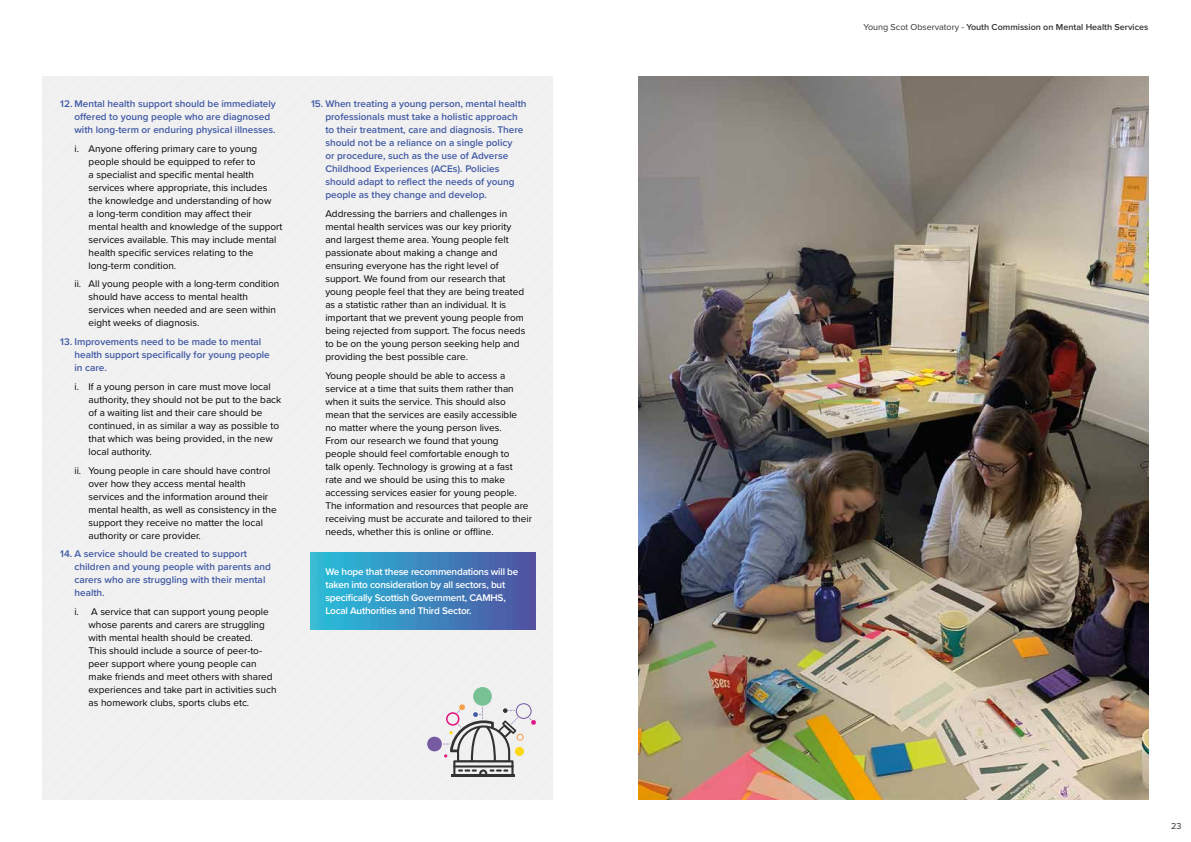
<style>
.page{position:relative;width:1191px;height:842px;background:#fff}
.page>*{position:absolute;margin:0;border:0;box-sizing:border-box;transform-origin:0 0}
.t1{font:10px/13px "Proxima Nova";color:#000}
.t2{font:600 10px/13px "Proxima Nova";color:#4059a4}
.t3{font:600 10px/13px "Proxima Nova";letter-spacing:-.02em;color:#fff}
.t4{font:600 9px "Proxima Nova";color:#333232}
.t5{font:9px "Proxima Nova";color:#333}
.s1{font-weight:400}
</style>
<div class="page">
<div style="left:43px;top:77px;width:510px;height:722px;background:#f2f1f1"></div>
<img style="left:310px;top:553px;width:226px;height:76px">
<svg style="left:426px;top:686px;width:110px;height:90px"></svg>
<img style="left:638px;top:77px;width:510px;height:722px">
<p class="t2" style="left:74px;top:97px;width:203px;text-indent:-14px">12. Mental health support should be immediately offered to young people who are diagnosed with long-term or enduring physical illnesses.</p>
<p class="t1" style="left:89px;top:142px;width:195px;text-indent:-14px">i. Anyone offering primary care to young people should be equipped to refer to<br>a specialist and specific mental health services where appropriate, this includes the knowledge and understanding of how<br>a long-term condition may affect their mental health and knowledge of the support services available. This may include mental health specific services relating to the long-term condition.</p>
<p class="t1" style="left:89px;top:277px;width:192px;text-indent:-14px">ii. All young people with a long-term condition should have access to mental health services when needed and are seen within eight weeks of diagnosis.</p>
<p class="t2" style="left:74px;top:335px;width:197px;text-indent:-14px">13. Improvements need to be made to mental health support specifically for young people in care.</p>
<p class="t1" style="left:89px;top:380px;width:194px;text-indent:-14px">i. If a young person in care must move local authority, they should not be put to the back of a waiting list and their care should be continued, in as similar a way as possible to that which was being provided, in the new local authority.</p>
<p class="t1" style="left:89px;top:463px;width:189px;text-indent:-14px">ii. Young people in care should have control over how they access mental health services and the information around their mental health, as well as consistency in the support they receive no matter the local authority or care provider.</p>
<p class="t2" style="left:74px;top:547px;width:198px;text-indent:-14px">14. A service should be created to support children and young people with parents and carers who are struggling with their mental health.</p>
<p class="t1" style="left:89px;top:605px;width:189px;text-indent:-14px">i. A service that can support young people whose parents and carers are struggling with mental health should be created.<br>This should include a source of peer-to&shy;peer support where young people can make friends and meet others with shared experiences and take part in activities such as homework clubs, sports clubs etc.</p>
<p class="t2" style="left:325px;top:97px;width:203px;text-indent:-14px">15. When treating a young person, mental health professionals must take a holistic approach to their treatment, care and diagnosis. There should not be a reliance on a single policy<br>or procedure, such as the use of Adverse Childhood Experiences (ACEs). Policies should adapt to reflect the needs of young people as they change and develop.</p>
<p class="t1" style="left:325px;top:207px;width:201px">Addressing the barriers and challenges in mental health services was our key priority and largest theme area. Young people felt passionate about making a change and ensuring everyone has the right level of support. We found from our research that young people feel that they are being treated as a statistic rather than an individual. It is important that we prevent young people from being rejected from support. The focus needs to be on the young person seeking help and providing the best possible care.</p>
<p class="t1" style="left:325px;top:368px;width:208px">Young people should be able to access a service at a time that suits them rather than when it suits the service. This should also mean that the services are easily accessible<br>no matter where the young person lives.<br>From our research we found that young<br>people should feel comfortable enough to<br>talk openly. Technology is growing at a fast rate and we should be using this to make accessing services easier for young people.<br>The information and resources that people are receiving must be accurate and tailored to their needs, whether this is online or offline.</p>
<p class="t3" style="left:325px;top:565px;width:195px">We hope that these recommendations will be taken into consideration by all sectors, but specifically Scottish Government, CAMHS, Local Authorities and Third Sector.</p>
<p class="t4" style="left:863px;top:20px;width:286px"><span class="s1">Young Scot Observatory -</span> Youth Commission on Mental Health Services</p>
<p class="t5" style="left:1171px;top:819px;width:12px">23</p>
</div>
